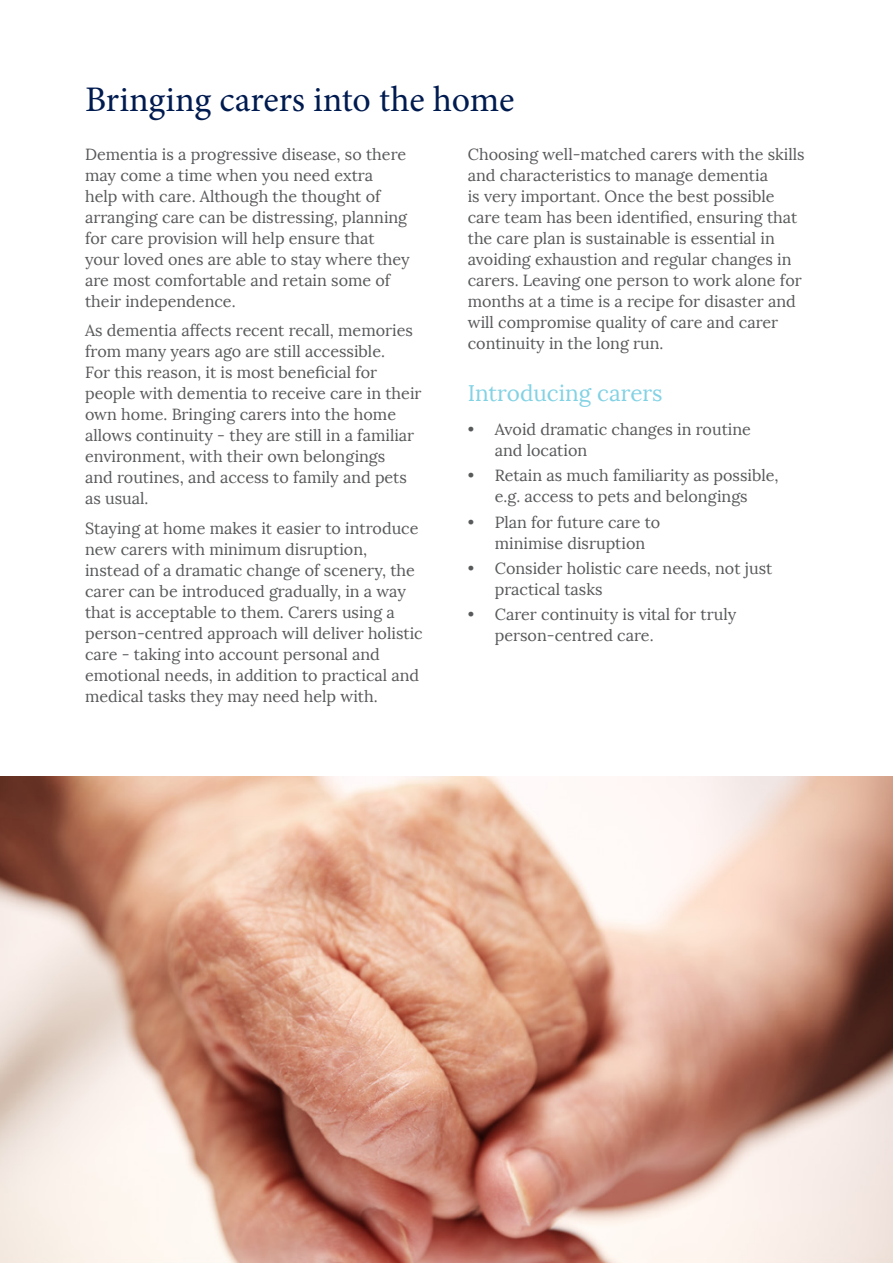
<style>
.page{position:relative;width:893px;height:1263px;background:#fff}
.page>*{position:absolute;margin:0;border:0;box-sizing:border-box;transform-origin:0 0}
.t1{font:36px "Minion Pro";letter-spacing:-.005em;color:#001b50}
.t2{font:22.5px "Lora";color:#83d2e4}
.t3{font:16.2px/21px "Lora";color:#58595b}
</style>
<div class="page">
<img style="left:0;top:777px;width:893px;height:486px">
<h1 class="t1" style="left:85px;top:76px;width:431px">Bringing carers into the home</h1>
<p class="t3" style="left:85px;top:144px;width:326px">Dementia is a progressive disease, so there may come a time when you need extra<br>help with care. Although the thought of arranging care can be distressing, planning for care provision will help ensure that your loved ones are able to stay where they are most comfortable and retain some of their independence.</p>
<p class="t3" style="left:85px;top:320px;width:338px">As dementia affects recent recall, memories from many years ago are still accessible.<br>For this reason, it is most beneficial for people with dementia to receive care in their own home. Bringing carers into the home allows continuity - they are still in a familiar environment, with their own belongings<br>and routines, and access to family and pets as usual.</p>
<p class="t3" style="left:85px;top:518px;width:339px">Staying at home makes it easier to introduce new carers with minimum disruption, instead of a dramatic change of scenery, the carer can be introduced gradually, in a way that is acceptable to them. Carers using a person-centred approach will deliver holistic care - taking into account personal and emotional needs, in addition to practical and medical tasks they may need help with.</p>
<p class="t3" style="left:468px;top:144px;width:338px">Choosing well-matched carers with the skills and characteristics to manage dementia<br>is very important. Once the best possible care team has been identified, ensuring that the care plan is sustainable is essential in avoiding exhaustion and regular changes in carers. Leaving one person to work alone for months at a time is a recipe for disaster and will compromise quality of care and carer continuity in the long run.</p>
<h2 class="t2" style="left:468px;top:380px;width:196px">Introducing carers</h2>
<p class="t3" style="left:495px;top:419px;width:258px;text-indent:-27px">• Avoid dramatic changes in routine and location</p>
<p class="t3" style="left:468px;top:465px;width:312px;text-align:center">• Retain as much familiarity as possible, e.g. access to pets and belongings</p>
<p class="t3" style="left:495px;top:512px;width:167px;text-indent:-27px">• Plan for future care to minimise disruption</p>
<p class="t3" style="left:495px;top:558px;width:279px;text-indent:-27px">• Consider holistic care needs, not just practical tasks</p>
<p class="t3" style="left:495px;top:604px;width:243px;text-indent:-27px">• Carer continuity is vital for truly person-centred care.</p>
</div>
